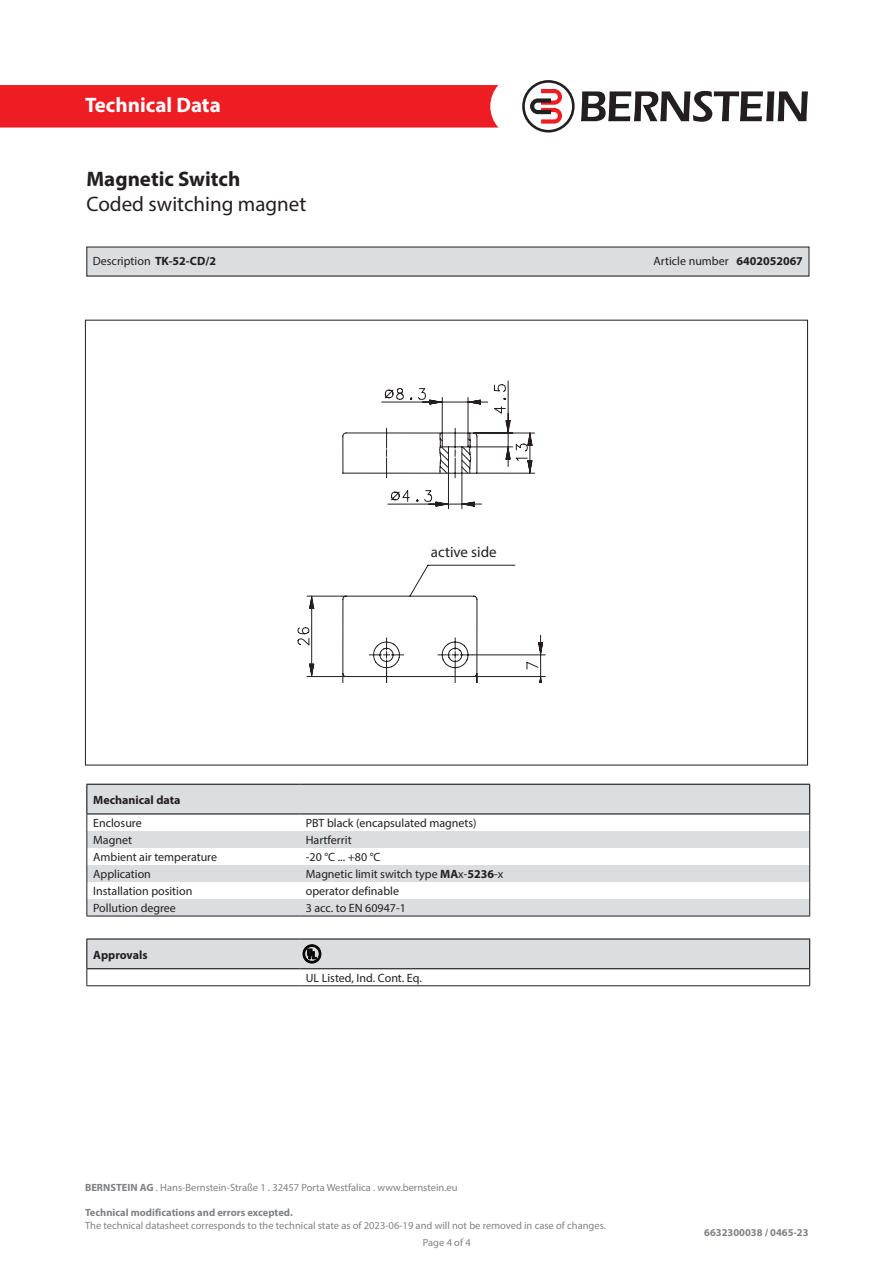
<style>
.page{position:relative;width:893px;height:1263px;background:#fff}
.page>*{position:absolute;margin:0;border:0;box-sizing:border-box;transform-origin:0 0}
.t1{font:21px "Myriad Pro";color:#231f20}
.t2{font:700 21px "Myriad Pro";color:#231f20}
.t3{font:700 21px "Myriad Pro";color:#fff}
.t4{font:15px "Myriad Pro";color:#231f20}
.t5{font:12px "Myriad Pro";color:#231f20}
.t6{font:700 12px "Myriad Pro";color:#231f20}
.t7{font:10.5px "Myriad Pro";color:#808285}
.t8{font:700 10.5px "Myriad Pro";color:#808285}
.s1{font-weight:700}
</style>
<div class="page">
<div style="left:0;top:85px;width:498px;height:43px;background:#ee1d23"></div>
<svg style="left:581px;top:91px;width:227px;height:31px"></svg>
<svg style="left:522px;top:80px;width:53px;height:53px"></svg>
<svg style="left:298px;top:384px;width:241px;height:299px"></svg>
<div style="left:431px;top:546px;width:98px;height:14px;background:#fff"></div>
<div style="left:87px;top:247px;width:722px;height:29px;background:#dcdddf"></div>
<div style="left:87px;top:785px;width:722px;height:131px;background:#dcdddf"></div>
<svg style="left:87px;top:815px;width:722px;height:84px"></svg>
<svg style="left:86px;top:815px;width:1px;height:101px"></svg>
<svg style="left:809px;top:815px;width:1px;height:101px"></svg>
<hr style="left:86px;top:784px;width:213px;height:1px;background:#000">
<hr style="left:86px;top:784px;width:1px;height:30px;background:#000">
<hr style="left:299px;top:784px;width:511px;height:1px;background:#000">
<hr style="left:809px;top:784px;width:1px;height:30px;background:#000">
<hr style="left:86px;top:814px;width:213px;height:1px;background:#000">
<hr style="left:299px;top:814px;width:511px;height:1px;background:#000">
<hr style="left:86px;top:916px;width:213px;height:1px;background:#231f20">
<hr style="left:299px;top:916px;width:511px;height:1px;background:#231f20">
<svg style="left:86px;top:939px;width:724px;height:47px"></svg>
<h1 class="t3" style="left:85px;top:91px;width:137px">Technical Data</h1>
<p class="t2" style="left:86px;top:165px;width:155px">Magnetic Switch</p>
<p class="t1" style="left:86px;top:191px;width:221px">Coded switching magnet</p>
<p class="t5" style="left:93px;top:254px;width:125px">Description <span class="s1">TK-52-CD/2</span></p>
<p class="t5" style="left:654px;top:254px;width:151px">Article number <span class="s1">6402052067</span></p>
<p class="t4" style="left:431px;top:543px;width:67px">active side</p>
<p class="t6" style="left:93px;top:792px;width:89px">Mechanical data</p>
<p class="t5" style="left:93px;top:816px;width:50px">Enclosure</p>
<p class="t5" style="left:306px;top:816px;width:172px">PBT black (encapsulated magnets)</p>
<p class="t5" style="left:93px;top:832px;width:40px">Magnet</p>
<p class="t5" style="left:306px;top:832px;width:47px">Hartferrit</p>
<p class="t5" style="left:93px;top:849px;width:125px">Ambient air temperature</p>
<p class="t5" style="left:306px;top:849px;width:76px">-20 °C ... +80 °C</p>
<p class="t5" style="left:93px;top:866px;width:59px">Application</p>
<p class="t5" style="left:306px;top:866px;width:199px">Magnetic limit switch type <span class="s1">MA</span>x-<span class="s1">5236</span>-x</p>
<p class="t5" style="left:93px;top:883px;width:101px">Installation position</p>
<p class="t5" style="left:306px;top:883px;width:95px">operator definable</p>
<p class="t5" style="left:93px;top:900px;width:84px">Pollution degree</p>
<p class="t5" style="left:306px;top:900px;width:98px">3 acc. to EN 60947-1</p>
<p class="t6" style="left:93px;top:947px;width:56px">Approvals</p>
<p class="t5" style="left:306px;top:970px;width:118px">UL Listed, Ind. Cont. Eq.</p>
<p class="t7" style="left:85px;top:1181px;width:374px"><span class="s1">BERNSTEIN AG</span> . Hans-Bernstein-Straße 1 . 32457 Porta Westfalica . www.bernstein.eu</p>
<p class="t8" style="left:85px;top:1206px;width:209px">Technical modifications and errors excepted.</p>
<p class="t7" style="left:85px;top:1219px;width:522px">The technical datasheet corresponds to the technical state as of 2023-06-1 9 and will not be removed in case of changes.</p>
<p class="t7" style="left:423px;top:1236px;width:49px">Page 4 of 4</p>
<p class="t8" style="left:704px;top:1226px;width:106px">6632300038 / 0465-23</p>
</div>
